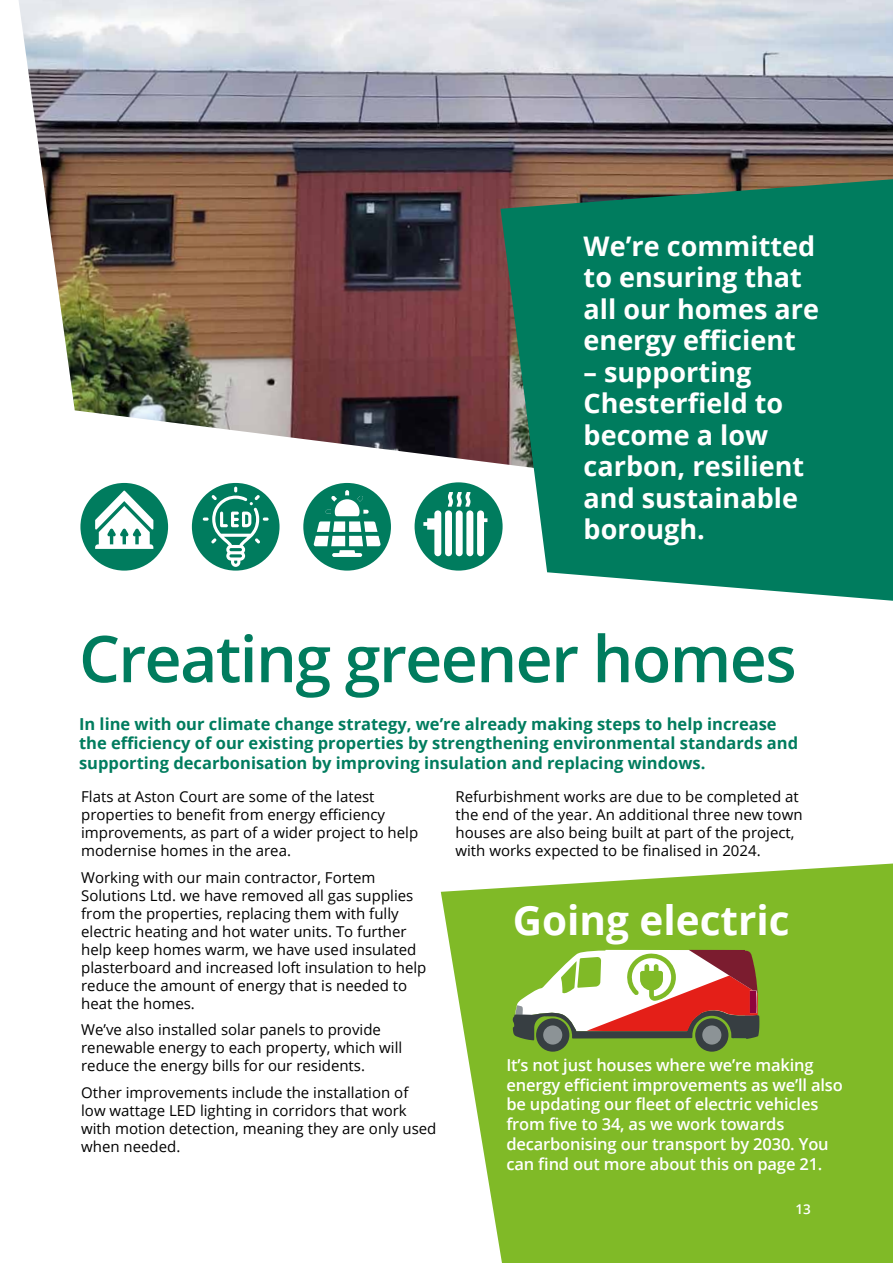
<style>
.page{position:relative;width:893px;height:1263px;background:#fff}
.page>*{position:absolute;margin:0;border:0;box-sizing:border-box;transform-origin:0 0}
.t1{font:600 64.5px "Open Sans";letter-spacing:-.025em;color:#007c5e}
.t2{font:700 40.5px "Open Sans";color:#fff}
.t3{font:700 27px/31.5px "Open Sans";color:#fff}
.t4{font:700 16.5px "Open Sans";color:#007c5e}
.t5{font:600 16.5px/19.8px "Open Sans";letter-spacing:-.01em;color:#fff}
.t6{font:15px/18px "Open Sans";color:#000}
.t7{font:600 13.5px "Open Sans";color:#fff}
</style>
<div class="page">
<img style="left:19px;top:0;width:874px;height:483px">
<svg style="left:500px;top:179px;width:393px;height:422px;background:#188267"></svg>
<svg style="left:192px;top:483px;width:88px;height:88px"></svg>
<svg style="left:80px;top:483px;width:88px;height:88px"></svg>
<svg style="left:303px;top:483px;width:88px;height:88px"></svg>
<svg style="left:415px;top:482px;width:88px;height:89px"></svg>
<svg style="left:441px;top:863px;width:452px;height:400px;background:#8ec240"></svg>
<svg style="left:513px;top:950px;width:247px;height:102px"></svg>
<p class="t3" style="left:584px;top:229px;width:237px">We’re committed to ensuring that all our homes are energy efficient</p>
<p class="t3" style="left:584px;top:355px;width:222px">– supporting<br>Chesterfield to become a low carbon, resilient and sustainable borough.</p>
<p class="t1" style="left:79px;top:614px;width:719px">Creating greener homes</p>
<p class="t4" style="left:79px;top:712px;width:699px">In line with our climate change strategy, we’re already making steps to help increase</p>
<p class="t4" style="left:79px;top:732px;width:721px">the efficiency of our existing properties by strengthening environmental standards and</p>
<p class="t4" style="left:79px;top:751px;width:628px">supporting decarbonisation by improving insulation and replacing windows.</p>
<p class="t6" style="left:81px;top:788px;width:295px">Flats at Aston Court are some of the latest</p>
<p class="t6" style="left:81px;top:806px;width:305px">properties to benefit from energy efficiency</p>
<p class="t6" style="left:81px;top:824px;width:339px">improvements, as part of a wider project to help modernise homes in the area.</p>
<p class="t6" style="left:81px;top:868px;width:347px">Working with our main contractor, Fortem Solutions Ltd. we have removed all gas supplies from the properties, replacing them with fully electric heating and hot water units. To further help keep homes warm, we have used insulated plasterboard and increased loft insulation to help reduce the amount of energy that is needed to heat the homes.</p>
<p class="t6" style="left:81px;top:1021px;width:323px">We’ve also installed solar panels to provide renewable energy to each property, which will reduce the energy bills for our residents.</p>
<p class="t6" style="left:81px;top:1083px;width:329px">Other improvements include the installation of</p>
<p class="t6" style="left:81px;top:1101px;width:357px">low wattage LED lighting in corridors that work with motion detection, meaning they are only used when needed.</p>
<p class="t6" style="left:455px;top:788px;width:349px">Refurbishment works are due to be completed at the end of the year. An additional three new town houses are also being built at part of the project,</p>
<p class="t6" style="left:455px;top:842px;width:307px">with works expected to be finalised in 2024.</p>
<p class="t2" style="left:513px;top:892px;width:278px">Going electric</p>
<p class="t5" style="left:506px;top:1054px;width:338px">It’s not just houses where we’re making energy efficient improvements as we’ll also be updating our fleet of electric vehicles from five to 34, as we work towards decarbonising our transport by 2030. You can find out more about this on page 21.</p>
<p class="t7" style="left:795px;top:1199px;width:17px">13</p>
</div>
